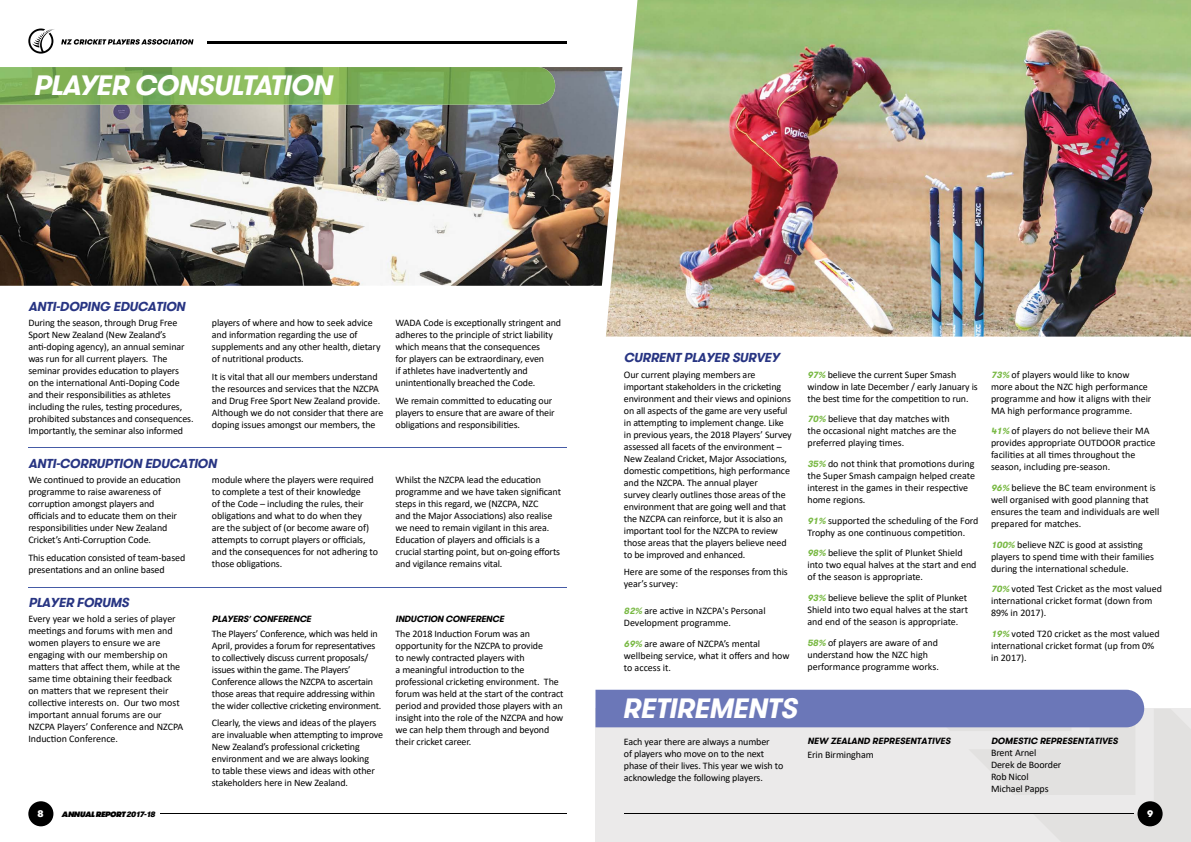
<style>
.page{position:relative;width:1191px;height:842px;background:#fff}
.page>*{position:absolute;margin:0;border:0;box-sizing:border-box;transform-origin:0 0}
.t1{font:italic 700 28px "GT Walsheim Trial";color:#fff}
.t2{font:italic 700 13px "GT Walsheim Trial";color:#283583}
.t3{font:10px/12px "Calibri";letter-spacing:-.01em;color:#000}
.t4{font:900 9.6px "GT Walsheim Trial";color:#fff}
.t5{font:italic 700 9px "GT Walsheim Trial";color:#000}
.t6{font:italic 800 7.8px "GT Walsheim Trial";color:#000}
.s1{font-family:"Calibri"}
.s2{font-family:"GT Walsheim Trial";font-weight:700;font-style:italic;font-size:9px;color:#79b944}
.s3{font-weight:700;font-style:italic;color:#79b944}
.s4{font-weight:900}
</style>
<div class="page">
<img style="left:0;top:67px;width:606px;height:219px">
<img style="left:606px;top:0;width:585px;height:337px">
<img style="left:0;top:67px;width:555px;height:38px">
<svg style="left:595px;top:690px;width:596px;height:152px"></svg>
<hr style="left:28px;top:447px;width:539px;height:1px;background:#455ba6">
<hr style="left:28px;top:587px;width:539px;height:1px;background:#455ba6">
<hr style="left:207px;top:42px;width:360px;height:2px;background:#000">
<svg style="left:28px;top:29px;width:26px;height:25px"></svg>
<div style="left:28px;top:801px;width:25px;height:25px;background:#000;border-radius:50%"></div>
<hr style="left:160px;top:813px;width:407px;height:1px;background:#000">
<div style="left:1137px;top:801px;width:25px;height:25px;background:#000;border-radius:50%"></div>
<hr style="left:623px;top:813px;width:510px;height:1px;background:#000">
<svg style="left:61px;top:39px;width:132px;height:6px"></svg>
<h1 class="t1" style="left:33px;top:75px;width:305px">PLAYER CONSULTATION</h1>
<h2 class="t2" style="left:28px;top:302px;width:161px">ANTI-DOPING EDUCATION</h2>
<p class="t3" style="left:28px;top:317px;width:167px">During the season, through Drug Free Sport New Zealand (New Zealand’s anti-doping agency), an annual seminar was run for all current players. The seminar provides education to players<br>on the international Anti-Doping Code and their responsibilities as athletes including the rules, testing procedures, prohibited substances and consequences.<br>Importantly, the seminar also informed</p>
<p class="t3" style="left:212px;top:317px;width:170px">players of where and how to seek advice and information regarding the use of supplements and any other health, dietary of nutritional products.</p>
<p class="t3" style="left:212px;top:370px;width:173px">It is vital that all our members understand the resources and services that the NZCPA and Drug Free Sport New Zealand provide.<br>Although we do not consider that there are doping issues amongst our members, the</p>
<h2 class="t2" style="left:28px;top:458px;width:192px">ANTI-CORRUPTION EDUCATION</h2>
<p class="t3" style="left:395px;top:317px;width:167px">WADA Code is exceptionally stringent and adheres to the principle of strict liability which means that the consequences<br>for players can be extraordinary, even<br>if athletes have inadvertently and unintentionally breached the Code.</p>
<p class="t3" style="left:395px;top:394px;width:161px">We remain committed to educating our players to ensure that are aware of their obligations and responsibilities.</p>
<p class="t3" style="left:28px;top:473px;width:154px">We continued to provide an education programme to raise awareness of corruption amongst players and officials and to educate them on their responsibilities under New Zealand Cricket’s Anti-Corruption Code.</p>
<p class="t3" style="left:28px;top:551px;width:158px">This education consisted of team-based presentations and an online based</p>
<h2 class="t2" style="left:28px;top:597px;width:104px">PLAYER FORUMS</h2>
<p class="t3" style="left:212px;top:473px;width:167px">module where the players were required to complete a test of their knowledge<br>of the Code – including the rules, their obligations and what to do when they<br>are the subject of (or become aware of) attempts to corrupt players or officials, and the consequences for not adhering to those obligations.</p>
<p class="t3" style="left:395px;top:473px;width:167px">Whilst the NZCPA lead the education programme and we have taken significant steps in this regard, we (NZCPA, NZC<br>and the Major Associations) also realise we need to remain vigilant in this area.<br>Education of players and officials is a crucial starting point, but on-going efforts and vigilance remains vital.</p>
<p class="t3" style="left:28px;top:613px;width:157px">Every year we hold a series of player meetings and forums with men and women players to ensure we are engaging with our membership on matters that affect them, while at the same time obtaining their feedback on matters that we represent their collective interests on. Our two most important annual forums are our NZCPA Players’ Conference and NZCPA Induction Conference.</p>
<p class="t5" style="left:212px;top:615px;width:102px">PLAYERS<span class="s1">’</span>CONFERENCE</p>
<p class="t3" style="left:212px;top:627px;width:171px">The Players’ Conference, which was held in April, provides a forum for representatives to collectively discuss current proposals/ issues within the game. The Players’ Conference allows the NZCPA to ascertain those areas that require addressing within the wider collective cricketing environment.</p>
<p class="t3" style="left:212px;top:717px;width:173px">Clearly, the views and ideas of the players are invaluable when attempting to improve New Zealand’s professional cricketing environment and we are always looking<br>to table these views and ideas with other stakeholders here in New Zealand.</p>
<p class="t5" style="left:395px;top:615px;width:112px">INDUCTION CONFERENCE</p>
<p class="t3" style="left:395px;top:627px;width:169px">The 2018 Induction Forum was an opportunity for the NZCPA to provide<br>to newly contracted players with<br>a meaningful introduction to the professional cricketing environment. The forum was held at the start of the contract period and provided those players with an insight into the role of the NZCPA and how we can help them through and beyond their cricket career.</p>
<h2 class="t2" style="left:624px;top:353px;width:157px">CURRENT PLAYER SURVEY</h2>
<p class="t3" style="left:624px;top:368px;width:169px">Our current playing members are important stakeholders in the cricketing environment and their views and opinions on all aspects of the game are very useful in attempting to implement change. Like in previous years, the 2018 Players’ Survey assessed all facets of the environment – New Zealand Cricket, Major Associations, domestic competitions, high performance and the NZCPA. The annual player<br>survey clearly outlines those areas of the environment that are going well and that the NZCPA can reinforce, but it is also an important tool for the NZCPA to review those areas that the players believe need to be improved and enhanced.</p>
<p class="t3" style="left:624px;top:566px;width:165px">Here are some of the responses from this year’s survey:</p>
<p class="t3" style="left:624px;top:604px;width:143px"><span class="s2">82</span><span class="s3">%</span> are active in NZCPA's Personal<br>Development programme.</p>
<p class="t3" style="left:624px;top:637px;width:167px"><span class="s2">69</span><span class="s3">%</span> are aware of NZCPA’s mental wellbeing service, what it offers and how to access it.</p>
<p class="t3" style="left:807px;top:368px;width:172px"><span class="s2">97</span><span class="s3">%</span> believe the current Super Smash window in late December / early January is the best time for the competition to run.</p>
<p class="t3" style="left:807px;top:413px;width:150px"><span class="s2">70</span><span class="s3">%</span> believe that day matches with the occasional night matches are the preferred playing times.</p>
<p class="t3" style="left:807px;top:457px;width:169px"><span class="s2">35</span><span class="s3">%</span> do not think that promotions during the Super Smash campaign helped create interest in the games in their respective home regions.</p>
<p class="t3" style="left:807px;top:514px;width:173px"><span class="s2">91</span><span class="s3">%</span> supported the scheduling of the Ford<br>Trophy as one continuous competition.</p>
<p class="t3" style="left:807px;top:547px;width:171px"><span class="s2">98</span><span class="s3">%</span> believe the split of Plunket Shield into two equal halves at the start and end of the season is appropriate.</p>
<p class="t3" style="left:807px;top:591px;width:162px;text-align:justify"><span class="s2">93</span><span class="s3">%</span> believe believe the split of Plunket Shield into two equal halves at the start and end of the season is appropriate.</p>
<p class="t3" style="left:807px;top:636px;width:133px"><span class="s2">58</span><span class="s3">%</span> of players are aware of and understand how the NZC high performance programme works.</p>
<h1 class="t1" style="left:622px;top:697px;width:181px">RETIREMENTS</h1>
<p class="t3" style="left:624px;top:735px;width:161px">Each year there are always a number<br>of players who move on to the next phase of their lives. This year we wish to acknowledge the following players.</p>
<p class="t5" style="left:807px;top:737px;width:146px">NEW ZEALAND REPRESENTATIVES</p>
<p class="t3" style="left:807px;top:749px;width:68px">Erin Birmingham</p>
<p class="t3" style="left:991px;top:368px;width:162px"><span class="s2">73</span><span class="s3">%</span> of players would like to know more about the NZC high performance programme and how it aligns with their MA high performance programme.</p>
<p class="t3" style="left:991px;top:425px;width:166px"><span class="s2">41</span><span class="s3">%</span> of players do not believe their MA provides appropriate OUTDOOR practice facilities at all times throughout the season, including pre-season.</p>
<p class="t3" style="left:991px;top:481px;width:170px"><span class="s2">96</span><span class="s3">%</span> believe the BC team environment is well organised with good planning that ensures the team and individuals are well prepared for matches.</p>
<p class="t3" style="left:991px;top:538px;width:164px"><span class="s2">100</span><span class="s3">%</span> believe NZC is good at assisting players to spend time with their families during the international schedule.</p>
<p class="t3" style="left:991px;top:583px;width:172px"><span class="s2">70</span><span class="s3">%</span> voted Test Cricket as the most valued international cricket format (down from<br>89% in 2017).</p>
<p class="t3" style="left:991px;top:627px;width:170px"><span class="s2">19</span><span class="s3">%</span> voted T20 cricket as the most valued international cricket format (up from 0% in 2017).</p>
<p class="t5" style="left:991px;top:737px;width:130px">DOMESTIC REPRESENTATIVES</p>
<p class="t3" style="left:991px;top:747px;width:72px">Brent Arnel<br>Derek de Boorder<br>Rob Nicol<br>Michael Papps</p>
<p class="t4" style="left:37px;top:809px;width:8px">8</p>
<p class="t6" style="left:62px;top:810px;width:96px">ANNUAL REPORT <span class="s4">2017-18</span></p>
<p class="t4" style="left:1147px;top:810px;width:8px">9</p>
</div>
